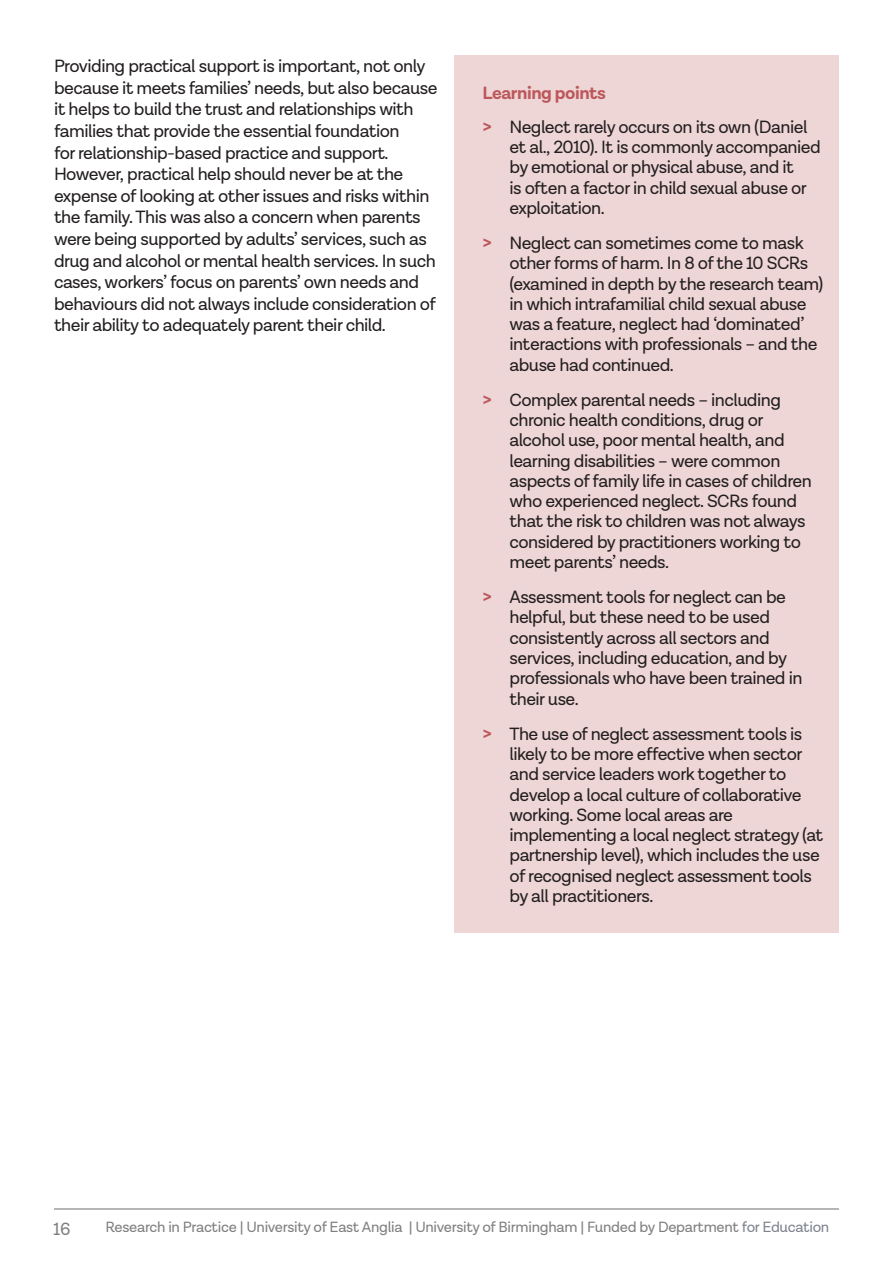
<style>
.page{position:relative;width:893px;height:1263px;background:#fff}
.page>*{position:absolute;margin:0;border:0;box-sizing:border-box;transform-origin:0 0}
.RiP_Bullet_points{font:18px/20.2px "Lota Grotesque Alt 1";letter-spacing:-.03em;color:#231f20}
.No_Spacing{font:18px/21.6px "Lota Grotesque Alt 1";letter-spacing:-.03em;color:#231f20}
.t1{font:700 18px "Lota Grotesque Alt 1";letter-spacing:-.025em;color:#bc575b}
.t2{font:18px "Lota Grotesque Alt 1";color:#7f7f7f}
.t3{font:15px "Lota Grotesque Alt 1";letter-spacing:-.02em;color:#7f7f7f}
.s1{font-weight:700;color:#bc575b}
.s2{color:#7f838f}
</style>
<div class="page">
<hr style="left:54px;top:1208px;width:785px;height:1px;background:#7f7f7f">
<div style="left:455px;top:55px;width:384px;height:877px;background:#eed5d6"></div>
<p class="No_Spacing" style="left:54px;top:56px;width:385px">Providing practical support is important, not only because it meets families’ needs, but also because it helps to build the trust and relationships with families that provide the essential foundation<br>for relationship-based practice and support.<br>However, practical help should never be at the expense of looking at other issues and risks within the family. This was also a concern when parents were being supported by adults’ services, such as drug and alcohol or mental health services. In such cases, workers’ focus on parents’ own needs and behaviours did not always include consideration of their ability to adequately parent their child.</p>
<p class="t1" style="left:482px;top:83px;width:125px">Learning points</p>
<p class="RiP_Bullet_points" style="left:509px;top:117px;width:313px;text-indent:-27px"><span class="s1">&gt;</span> Neglect rarely occurs on its own (Daniel et al., 2010). It is commonly accompanied by emotional or physical abuse, and it<br>is often a factor in child sexual abuse or exploitation.</p>
<p class="RiP_Bullet_points" style="left:509px;top:233px;width:315px;text-indent:-27px"><span class="s1">&gt;</span> Neglect can sometimes come to mask other forms of harm. In 8 of the 10 SCRs (examined in depth by the research team) in which intrafamilial child sexual abuse was a feature, neglect had ‘dominated’ interactions with professionals – and the abuse had continued.</p>
<p class="RiP_Bullet_points" style="left:509px;top:390px;width:304px;text-indent:-27px"><span class="s1">&gt;</span> Complex parental needs – including chronic health conditions, drug or alcohol use, poor mental health, and learning disabilities – were common aspects of family life in cases of children who experienced neglect. SCRs found that the risk to children was not always considered by practitioners working to meet parents’ needs.</p>
<p class="RiP_Bullet_points" style="left:509px;top:587px;width:294px;text-indent:-27px"><span class="s1">&gt;</span> Assessment tools for neglect can be helpful, but these need to be used consistently across all sectors and services, including education, and by professionals who have been trained in their use.</p>
<p class="RiP_Bullet_points" style="left:509px;top:724px;width:315px;text-indent:-27px"><span class="s1">&gt;</span> The use of neglect assessment tools is likely to be more effective when sector and service leaders work together to develop a local culture of collaborative working. Some local areas are implementing a local neglect strategy (at partnership level), which includes the use of recognised neglect assessment tools by all practitioners.</p>
<p class="t2" style="left:53px;top:1219px;width:19px">16</p>
<p class="t3" style="left:105px;top:1219px;width:725px">Research in Practice | University of East Anglia | University of Birmingham | Funded by Department <span class="s2">for Education</span></p>
</div>
